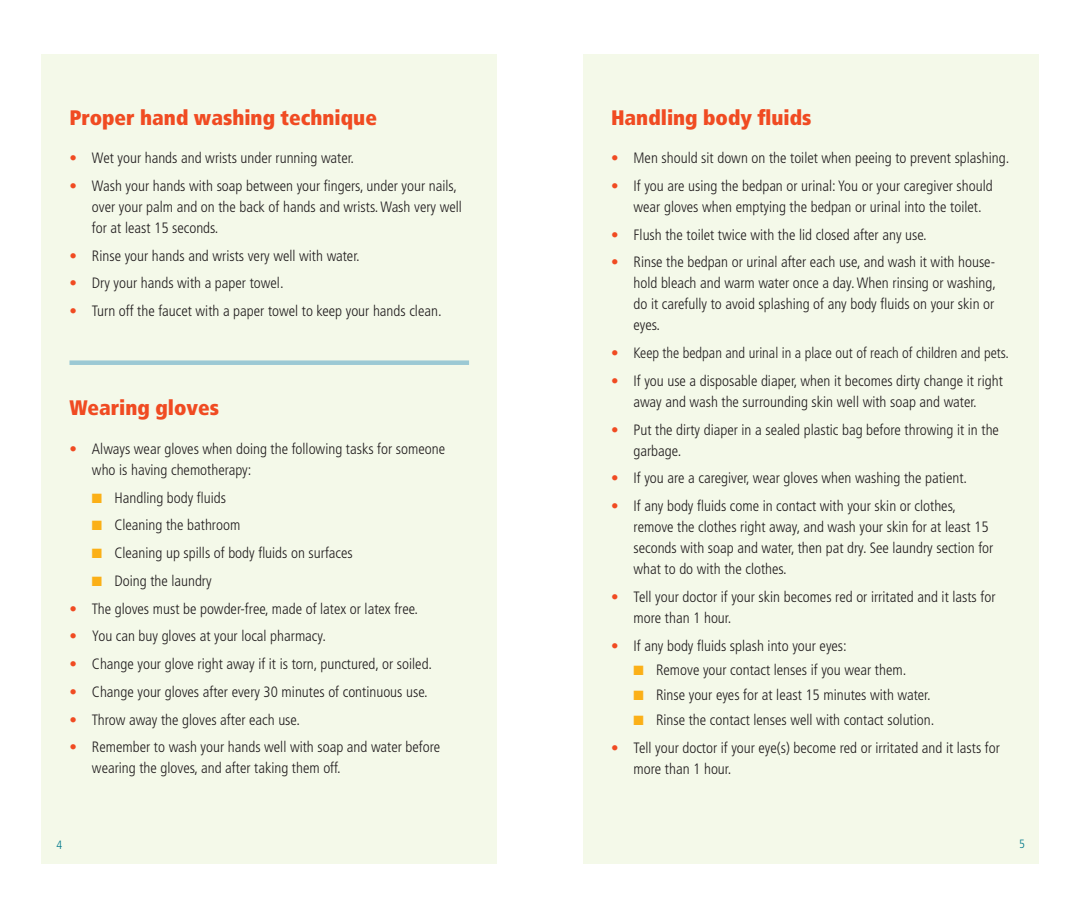
<style>
.page{position:relative;width:1080px;height:918px;background:#fff}
.page>*{position:absolute;margin:0;border:0;box-sizing:border-box;transform-origin:0 0}
.t1{font:900 condensed 21px "Frutiger";color:#f04b22}
.t2{font:300 condensed 15px/21px "Frutiger";color:#231f20}
.t3{font:300 condensed 15px "Frutiger";color:#231f20;scale:.96 1}
.t4{font:300 condensed 12px "Frutiger";color:#00788b}
.s1{color:#f04b22}
.s2{color:#fbb017}
</style>
<div class="page">
<div style="left:583px;top:54px;width:455px;height:810px;background:#f4f9e9"></div>
<div style="left:42px;top:54px;width:455px;height:810px;background:#f4f9e9"></div>
<div style="left:69px;top:360px;width:400px;height:5px;background:#9bc9d4"></div>
<h1 class="t1" style="left:69px;top:105px;width:309px">Proper hand washing technique</h1>
<p class="t2" style="left:69px;top:148px;width:286px"><span class="s1">•</span> Wet your hands and wrists under running water.</p>
<p class="t2" style="left:92px;top:175px;width:371px;text-indent:-22px"><span class="s1">•</span> Wash your hands with soap between your fingers, under your nails, over your palm and on the back of hands and wrists. Wash very well for at least 15 seconds.</p>
<p class="t2" style="left:69px;top:245px;width:292px"><span class="s1">•</span> Rinse your hands and wrists very well with water.</p>
<p class="t2" style="left:69px;top:273px;width:216px"><span class="s1">•</span> Dry your hands with a paper towel.</p>
<p class="t2" style="left:69px;top:301px;width:374px"><span class="s1">•</span> Turn off the faucet with a paper towel to keep your hands clean.</p>
<h1 class="t1" style="left:69px;top:395px;width:151px">Wearing gloves</h1>
<p class="t2" style="left:92px;top:438px;width:355px;text-indent:-22px"><span class="s1">•</span> Always wear gloves when doing the following tasks for someone who is having chemotherapy:</p>
<p class="t2" style="left:92px;top:487px;width:136px"><span class="s2">■</span> Handling body fluids</p>
<p class="t2" style="left:92px;top:515px;width:150px"><span class="s2">■</span> Cleaning the bathroom</p>
<p class="t2" style="left:92px;top:543px;width:262px"><span class="s2">■</span> Cleaning up spills of body fluids on surfaces</p>
<p class="t2" style="left:92px;top:570px;width:121px"><span class="s2">■</span> Doing the laundry</p>
<p class="t2" style="left:69px;top:598px;width:350px"><span class="s1">•</span> The gloves must be powder-free, made of latex or latex free.</p>
<p class="t2" style="left:69px;top:626px;width:258px"><span class="s1">•</span> You can buy gloves at your local pharmacy.</p>
<p class="t2" style="left:69px;top:654px;width:364px"><span class="s1">•</span> Change your glove right away if it is torn, punctured, or soiled.</p>
<p class="t2" style="left:69px;top:681px;width:360px"><span class="s1">•</span> Change your gloves after every 30 minutes of continuous use.</p>
<p class="t2" style="left:69px;top:709px;width:232px"><span class="s1">•</span> Throw away the gloves after each use.</p>
<p class="t2" style="left:92px;top:737px;width:350px;text-indent:-22px"><span class="s1">•</span> Remember to wash your hands well with soap and water before wearing the gloves, and after taking them off.</p>
<h1 class="t1" style="left:611px;top:105px;width:202px">Handling body fluids</h1>
<p class="t2" style="left:611px;top:148px;width:400px"><span class="s1">•</span> Men should sit down on the toilet when peeing to prevent splashing.</p>
<p class="t2" style="left:634px;top:175px;width:361px;text-indent:-22px"><span class="s1">•</span> If you are using the bedpan or urinal: You or your caregiver should wear gloves when emptying the bedpan or urinal into the toilet.</p>
<p class="t2" style="left:611px;top:224px;width:317px"><span class="s1">•</span> Flush the toilet twice with the lid closed after any use.</p>
<p class="t2" style="left:634px;top:252px;width:364px;text-align:justify;text-indent:-22px"><span class="s1">•</span> Rinse the bedpan or urinal after each use, and wash it with house&shy;hold bleach and warm water once a day. When rinsing or washing, do it carefully to avoid splashing of any body fluids on your skin or eyes.</p>
<p class="t3" style="left:611px;top:345px;width:416px"><span class="s1">•</span> Keep the bedpan and urinal in a place out of reach of children and pets.</p>
<p class="t2" style="left:611px;top:370px;width:393px;text-align:center"><span class="s1">•</span> If you use a disposable diaper, when it becomes dirty change it right away and wash the surrounding skin well with soap and water.</p>
<p class="t2" style="left:634px;top:419px;width:367px;text-indent:-22px"><span class="s1">•</span> Put the dirty diaper in a sealed plastic bag before throwing it in the garbage.</p>
<p class="t2" style="left:611px;top:468px;width:358px"><span class="s1">•</span> If you are a caregiver, wear gloves when washing the patient.</p>
<p class="t2" style="left:634px;top:496px;width:361px;text-indent:-22px"><span class="s1">•</span> If any body fluids come in contact with your skin or clothes, remove the clothes right away, and wash your skin for at least 15 seconds with soap and water, then pat dry. See laundry section for what to do with the clothes.</p>
<p class="t2" style="left:634px;top:586px;width:363px;text-indent:-22px"><span class="s1">•</span> Tell your doctor if your skin becomes red or irritated and it lasts for more than 1 hour.</p>
<p class="t2" style="left:611px;top:635px;width:237px"><span class="s1">•</span> If any body fluids splash into your eyes:</p>
<p class="t2" style="left:634px;top:660px;width:274px"><span class="s2">■</span> Remove your contact lenses if you wear them.</p>
<p class="t2" style="left:634px;top:685px;width:299px"><span class="s2">■</span> Rinse your eyes for at least 15 minutes with water.</p>
<p class="t2" style="left:634px;top:709px;width:302px"><span class="s2">■</span> Rinse the contact lenses well with contact solution.</p>
<p class="t2" style="left:634px;top:737px;width:368px;text-indent:-22px"><span class="s1">•</span> Tell your doctor if your eye(s) become red or irritated and it lasts for more than 1 hour.</p>
<p class="t4" style="left:57px;top:838px;width:7px">4</p>
<p class="t4" style="left:1019px;top:837px;width:7px">5</p>
</div>
